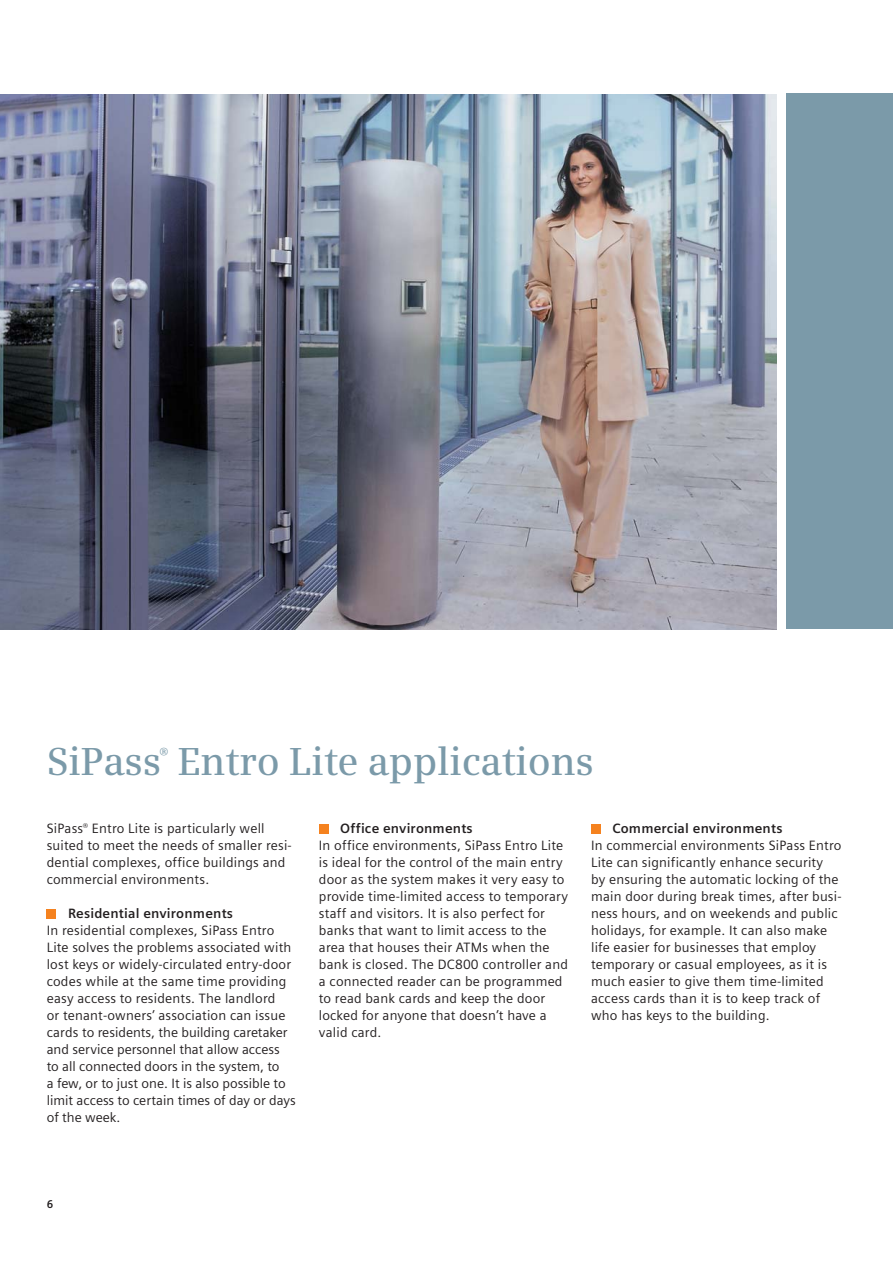
<style>
.page{position:relative;width:893px;height:1263px;background:#fff}
.page>*{position:absolute;margin:0;border:0;box-sizing:border-box;transform-origin:0 0}
.t1{font:600 39px "Siemens Serif OT";letter-spacing:-.005em;color:#7b9aa9}
.t2{font:600 15px "Siemens Serif OT";color:#7b9aa9}
.t3{font:13.5px/17px "Siemens Sans OT";letter-spacing:.015em;color:#231f20}
.t4{font:700 13.5px "Siemens Sans OT";letter-spacing:.015em;color:#231f20}
.t5{font:700 11.25px "Siemens Sans OT";color:#231f20}
</style>
<div class="page">
<div style="left:47px;top:909px;width:9px;height:9px;background:#f5821f"></div>
<div style="left:319px;top:824px;width:9px;height:9px;background:#f5821f"></div>
<div style="left:591px;top:824px;width:9px;height:9px;background:#f5821f"></div>
<img style="left:0;top:94px;width:777px;height:535px">
<div style="left:778px;top:94px;width:115px;height:535px;background:#7b9aa9"></div>
<div style="left:777px;top:56px;width:8px;height:590px;background:#fff"></div>
<h1 class="t1" style="left:47px;top:743px;width:549px">SiPass Entro Lite applications</h1>
<p class="t2" style="left:159px;top:747px;width:10px">®</p>
<p class="t3" style="left:47px;top:821px;width:247px">SiPass<sup>®</sup> Entro Lite is particularly well suited to meet the needs of smaller resi&shy;dential complexes, office buildings and commercial environments.</p>
<p class="t4" style="left:68px;top:907px;width:167px">Residential environments</p>
<p class="t3" style="left:47px;top:923px;width:250px">In residential complexes, SiPass Entro Lite solves the problems associated with lost keys or widely-circulated entry-door codes while at the same time providing easy access to residents. The landlord<br>or tenant-owners’ association can issue cards to residents, the building caretaker and service personnel that allow access<br>to all connected doors in the system, to<br>a few, or to just one. It is also possible to limit access to certain times of day or days of the week.</p>
<p class="t4" style="left:340px;top:822px;width:134px">Office environments</p>
<p class="t3" style="left:319px;top:838px;width:251px">In office environments, SiPass Entro Lite is ideal for the control of the main entry door as the system makes it very easy to provide time-limited access to temporary staff and visitors. It is also perfect for banks that want to limit access to the area that houses their ATMs when the bank is closed. The DC800 controller and a connected reader can be programmed to read bank cards and keep the door locked for anyone that doesn’t have a valid card.</p>
<p class="t4" style="left:612px;top:822px;width:172px">Commercial environments</p>
<p class="t3" style="left:591px;top:838px;width:252px">In commercial environments SiPass Entro Lite can significantly enhance security<br>by ensuring the automatic locking of the main door during break times, after busi&shy;ness hours, and on weekends and public holidays, for example. It can also make life easier for businesses that employ temporary or casual employees, as it is much easier to give them time-limited access cards than it is to keep track of who has keys to the building.</p>
<p class="t5" style="left:47px;top:1198px;width:8px">6</p>
</div>
